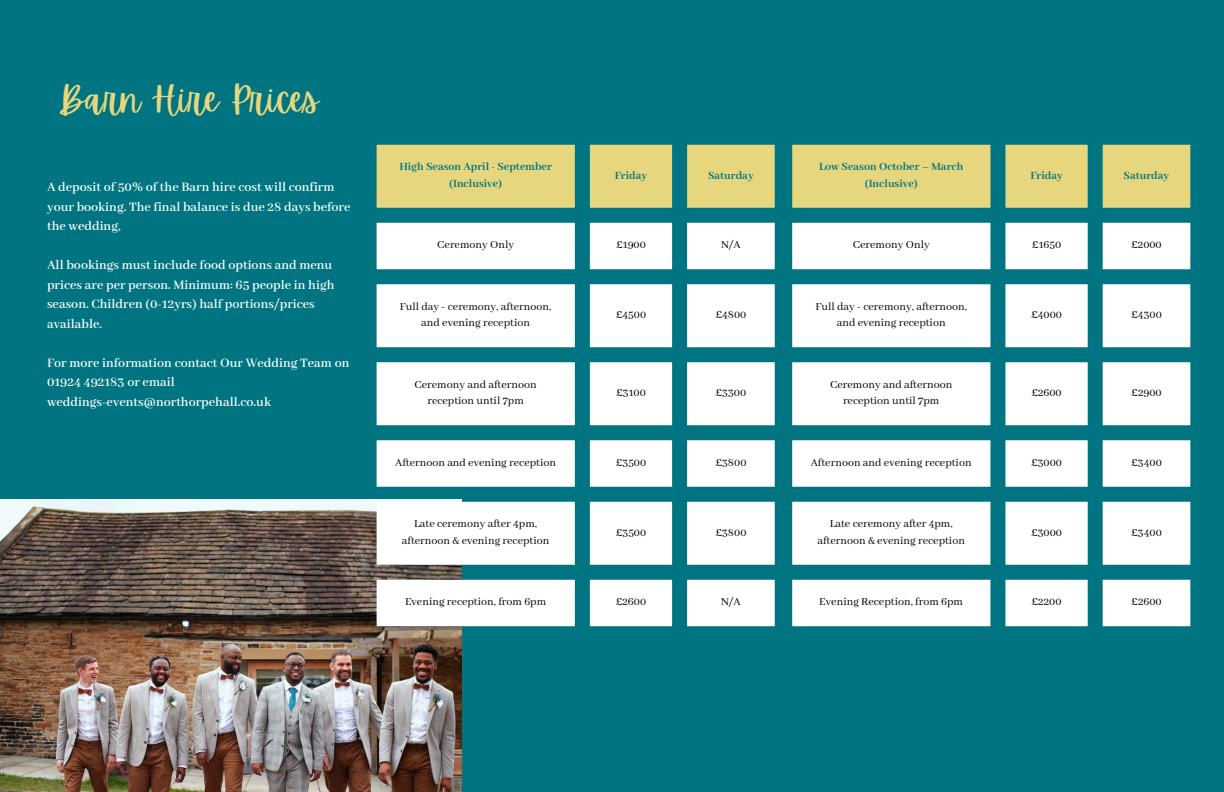
<style>
.page{position:relative;width:1224px;height:792px;background:#007481}
.page>*{position:absolute;margin:0;border:0;box-sizing:border-box;transform-origin:0 0}
.t1{font:36px "Apricots";color:#e6d67e}
.t2{font:600 14px/19.5px "Abhaya Libre";color:#fff}
.t3{font:12px/16.5px "Abhaya Libre";color:#000;text-align:center}
.t4{font:700 12px/16.5px "Abhaya Libre";color:#007481;text-align:center}
</style>
<div class="page">
<img style="left:0;top:500px;width:461px;height:292px">
<svg style="left:377px;top:145px;width:398px;height:63px;background:#d3ce7e"></svg>
<svg style="left:377px;top:223px;width:398px;height:403px;fill:#fff"></svg>
<svg style="left:792px;top:145px;width:398px;height:63px;background:#d3ce7e"></svg>
<svg style="left:792px;top:223px;width:398px;height:403px;fill:#fff"></svg>
<p class="t1" style="left:58px;top:79px;width:262px">Barn Hire Prices</p>
<p class="t2" style="left:47px;top:178px;width:305px">A deposit of 50% of the Barn hire cost will confirm your booking. The final balance is due 28 days before the wedding,</p>
<p class="t2" style="left:47px;top:256px;width:289px">All bookings must include food options and menu prices are per person. Minimum: 65 people in high season. Children (0‐12yrs) half portions/prices available.</p>
<p class="t2" style="left:47px;top:353px;width:304px">For more information contact Our Wedding Team on<br>01924 492183 or email</p>
<p class="t2" style="left:47px;top:392px;width:225px">weddings-events@northorpehall.co.uk</p>
<p class="t4" style="left:399px;top:159px;width:154px">High Season April - September (Inclusive)</p>
<p class="t4" style="left:615px;top:167px;width:34px">Friday</p>
<p class="t4" style="left:708px;top:167px;width:47px">Saturday</p>
<p class="t3" style="left:437px;top:237px;width:78px">Ceremony Only</p>
<p class="t3" style="left:616px;top:237px;width:31px">£1900</p>
<p class="t3" style="left:721px;top:237px;width:21px">N/A</p>
<p class="t3" style="left:400px;top:298px;width:153px">Full day - ceremony, afternoon, and evening reception</p>
<p class="t3" style="left:616px;top:307px;width:32px">£4500</p>
<p class="t3" style="left:715px;top:307px;width:33px">£4800</p>
<p class="t3" style="left:415px;top:376px;width:124px">Ceremony and afternoon reception until 7pm</p>
<p class="t3" style="left:616px;top:385px;width:31px">£3100</p>
<p class="t3" style="left:716px;top:385px;width:32px">£3300</p>
<p class="t3" style="left:395px;top:454px;width:162px">Afternoon and evening reception</p>
<p class="t3" style="left:616px;top:454px;width:32px">£3500</p>
<p class="t3" style="left:715px;top:454px;width:33px">£3800</p>
<p class="t3" style="left:402px;top:516px;width:149px">Late ceremony after 4pm, afternoon &amp; evening reception</p>
<p class="t3" style="left:616px;top:524px;width:32px">£3500</p>
<p class="t3" style="left:715px;top:524px;width:33px">£3800</p>
<p class="t3" style="left:405px;top:594px;width:143px">Evening reception, from 6pm</p>
<p class="t3" style="left:616px;top:594px;width:32px">£2600</p>
<p class="t3" style="left:721px;top:594px;width:21px">N/A</p>
<p class="t4" style="left:819px;top:159px;width:146px">Low Season October – March (Inclusive)</p>
<p class="t4" style="left:1030px;top:167px;width:34px">Friday</p>
<p class="t4" style="left:1124px;top:167px;width:47px">Saturday</p>
<p class="t3" style="left:853px;top:237px;width:78px">Ceremony Only</p>
<p class="t3" style="left:1032px;top:237px;width:31px">£1650</p>
<p class="t3" style="left:1131px;top:237px;width:32px">£2000</p>
<p class="t3" style="left:815px;top:298px;width:153px">Full day - ceremony, afternoon, and evening reception</p>
<p class="t3" style="left:1031px;top:307px;width:32px">£4000</p>
<p class="t3" style="left:1131px;top:307px;width:32px">£4300</p>
<p class="t3" style="left:830px;top:376px;width:124px">Ceremony and afternoon reception until 7pm</p>
<p class="t3" style="left:1031px;top:385px;width:32px">£2600</p>
<p class="t3" style="left:1131px;top:385px;width:32px">£2900</p>
<p class="t3" style="left:811px;top:454px;width:162px">Afternoon and evening reception</p>
<p class="t3" style="left:1031px;top:454px;width:32px">£3000</p>
<p class="t3" style="left:1131px;top:454px;width:32px">£3400</p>
<p class="t3" style="left:817px;top:516px;width:149px">Late ceremony after 4pm, afternoon &amp; evening reception</p>
<p class="t3" style="left:1031px;top:524px;width:32px">£3000</p>
<p class="t3" style="left:1131px;top:524px;width:32px">£3400</p>
<p class="t3" style="left:819px;top:594px;width:145px">Evening Reception, from 6pm</p>
<p class="t3" style="left:1032px;top:594px;width:31px">£2200</p>
<p class="t3" style="left:1131px;top:594px;width:32px">£2600</p>
</div>
